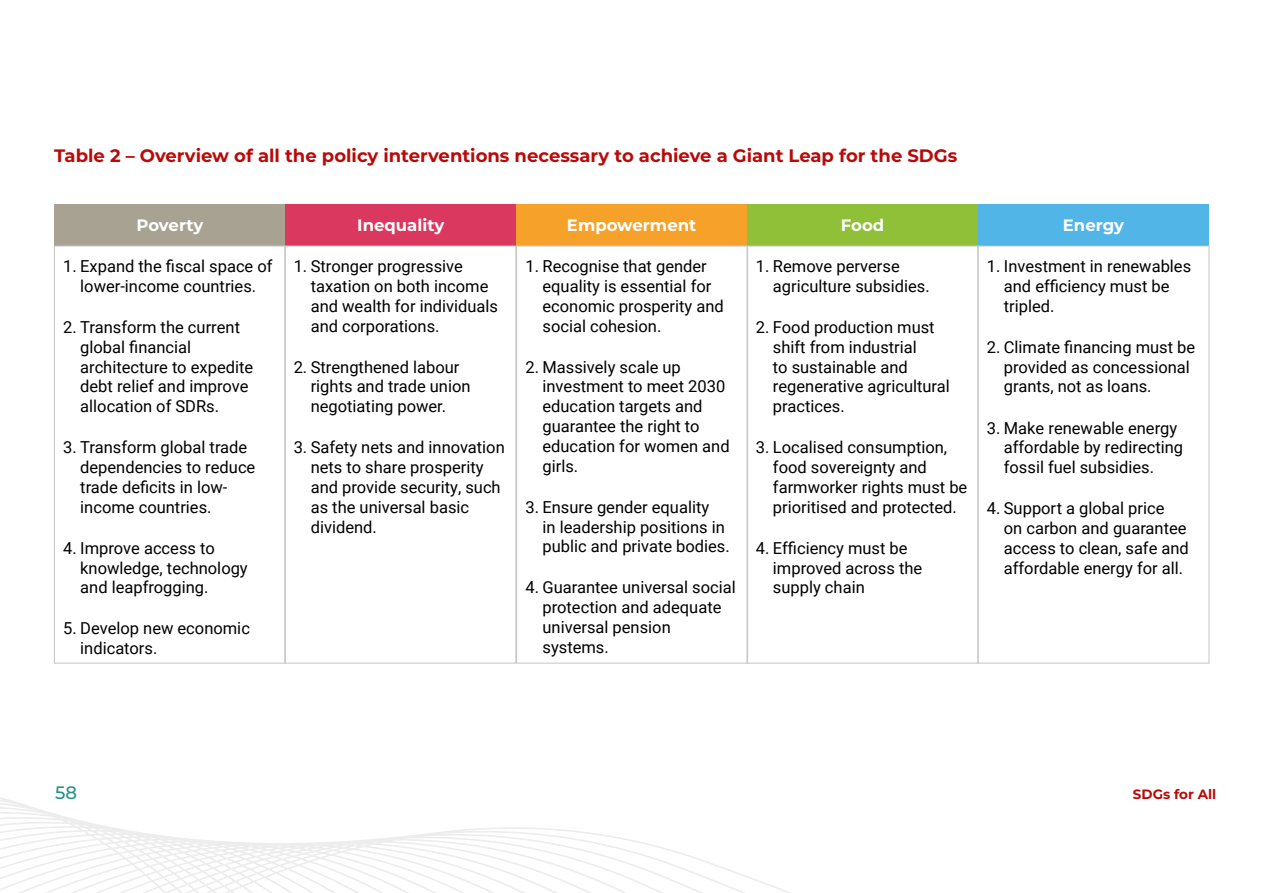
<style>
.page{position:relative;width:1263px;height:893px;background:#fff}
.page>*{position:absolute;margin:0;border:0;box-sizing:border-box;transform-origin:0 0}
.t1{font:700 18px "Montserrat";color:#ba0909}
.t2{font:500 18px "Montserrat";color:#229286}
.t3{font:16.5px/19.8px "Roboto";color:#000}
.t4{font:700 16.5px "Montserrat";color:#fff}
.t5{font:700 13.5px "Montserrat";color:#ba0909}
</style>
<div class="page">
<svg style="left:0;top:797px;width:790px;height:96px"></svg>
<div style="left:54px;top:205px;width:231px;height:41px;background:#a8a293"></div>
<div style="left:516px;top:205px;width:231px;height:41px;background:#f6a22a"></div>
<div style="left:285px;top:205px;width:231px;height:41px;background:#da385e"></div>
<div style="left:747px;top:205px;width:231px;height:41px;background:#8fc037"></div>
<div style="left:978px;top:205px;width:231px;height:41px;background:#51b5e8"></div>
<div style="left:284px;top:246px;width:232px;height:417px;border:1px solid #c5c5c6"></div>
<div style="left:516px;top:246px;width:232px;height:417px;border:1px solid #c5c5c6"></div>
<div style="left:747px;top:246px;width:231px;height:417px;border:1px solid #c5c5c6"></div>
<div style="left:977px;top:246px;width:232px;height:417px;border:1px solid #c5c5c6"></div>
<p class="t1" style="left:54px;top:143px;width:905px">Table 2 – Overview of all the policy interventions necessary to achieve a Giant Leap for the SDGs</p>
<p class="t4" style="left:137px;top:213px;width:68px">Poverty</p>
<p class="t4" style="left:357px;top:213px;width:89px">Inequality</p>
<p class="t4" style="left:567px;top:213px;width:131px">Empowerment</p>
<p class="t4" style="left:841px;top:213px;width:45px">Food</p>
<p class="t4" style="left:1063px;top:213px;width:63px">Energy</p>
<p class="t3" style="left:63px;top:256px;width:211px;text-align:center">1. Expand the fiscal space of lower-income countries.</p>
<p class="t3" style="left:80px;top:317px;width:174px;text-indent:-17px">2. Transform the current global financial architecture to expedite debt relief and improve allocation of SDRs.</p>
<p class="t3" style="left:80px;top:437px;width:177px;text-indent:-17px">3. Transform global trade dependencies to reduce trade deficits in low&shy;income countries.</p>
<p class="t3" style="left:80px;top:537px;width:169px;text-indent:-17px">4. Improve access to knowledge, technology and leapfrogging.</p>
<p class="t3" style="left:80px;top:618px;width:171px;text-indent:-17px">5. Develop new economic indicators.</p>
<p class="t3" style="left:542px;top:256px;width:183px;text-indent:-17px">1. Recognise that gender equality is essential for economic prosperity and social cohesion.</p>
<p class="t3" style="left:542px;top:356px;width:189px;text-indent:-17px">2. Massively scale up investment to meet 2030 education targets and guarantee the right to education for women and girls.</p>
<p class="t3" style="left:542px;top:496px;width:189px;text-indent:-17px">3. Ensure gender equality<br>in leadership positions in public and private bodies.</p>
<p class="t3" style="left:542px;top:577px;width:195px;text-indent:-17px">4. Guarantee universal social protection and adequate universal pension systems.</p>
<p class="t3" style="left:1004px;top:256px;width:189px;text-indent:-17px">1. Investment in renewables and efficiency must be tripled.</p>
<p class="t3" style="left:1004px;top:336px;width:193px;text-indent:-17px">2. Climate financing must be provided as concessional grants, not as loans.</p>
<p class="t3" style="left:1004px;top:417px;width:181px;text-indent:-17px">3. Make renewable energy affordable by redirecting fossil fuel subsidies.</p>
<p class="t3" style="left:1004px;top:498px;width:187px;text-indent:-17px">4. Support a global price<br>on carbon and guarantee access to clean, safe and affordable energy for all.</p>
<p class="t3" style="left:311px;top:256px;width:189px;text-indent:-17px">1. Stronger progressive taxation on both income and wealth for individuals and corporations.</p>
<p class="t3" style="left:311px;top:356px;width:161px;text-indent:-17px">2. Strengthened labour rights and trade union negotiating power.</p>
<p class="t3" style="left:311px;top:437px;width:196px;text-indent:-17px">3. Safety nets and innovation nets to share prosperity and provide security, such as the universal basic dividend.</p>
<p class="t3" style="left:773px;top:256px;width:158px;text-indent:-17px">1. Remove perverse agriculture subsidies.</p>
<p class="t3" style="left:773px;top:317px;width:178px;text-indent:-17px">2. Food production must shift from industrial<br>to sustainable and regenerative agricultural practices.</p>
<p class="t3" style="left:773px;top:437px;width:196px;text-indent:-17px">3. Localised consumption, food sovereignty and farmworker rights must be prioritised and protected.</p>
<p class="t3" style="left:773px;top:537px;width:151px;text-indent:-17px">4. Efficiency must be improved across the supply chain</p>
<p class="t2" style="left:55px;top:780px;width:23px">58</p>
<p class="t5" style="left:1133px;top:785px;width:85px">SDGs for All</p>
</div>
